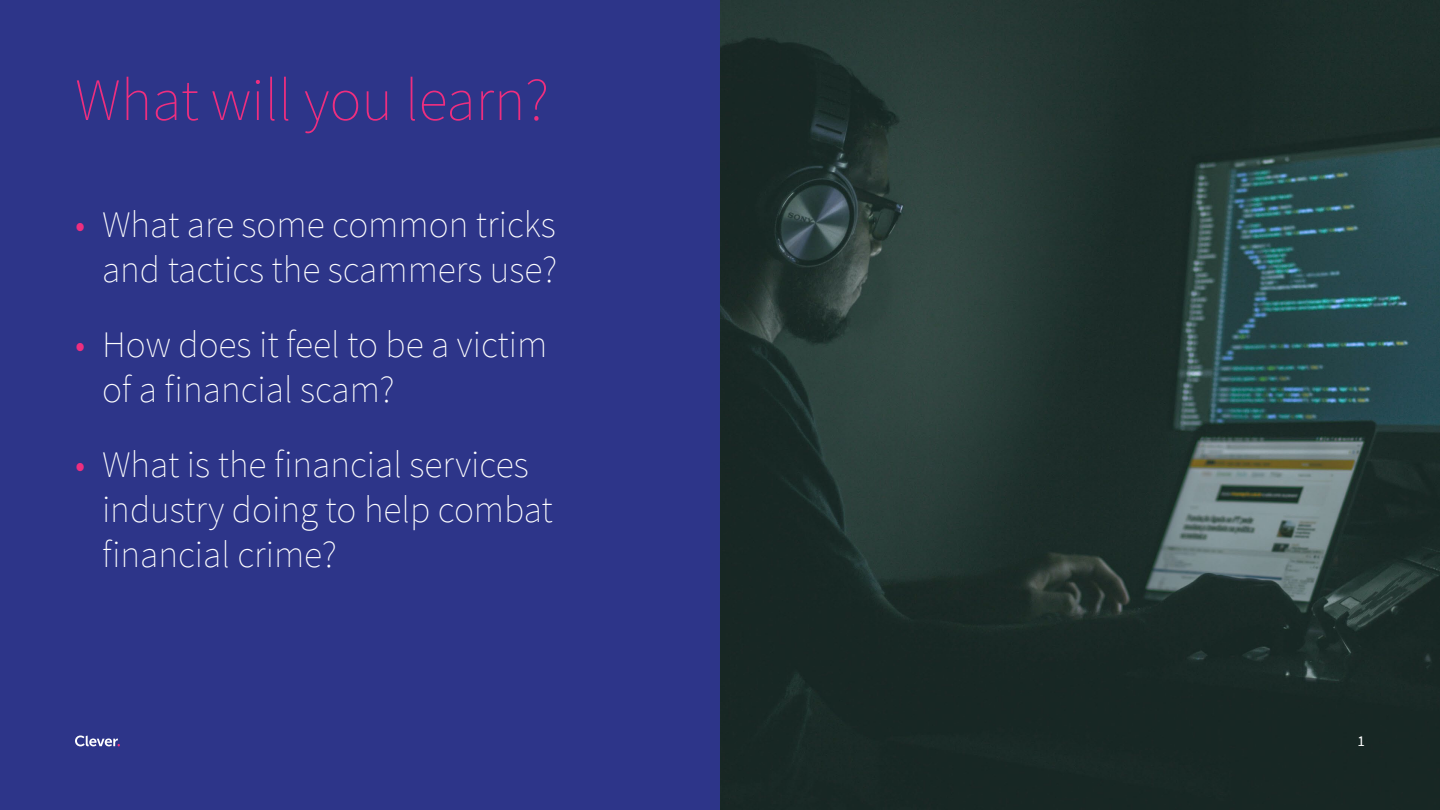
<style>
.page{position:relative;width:1440px;height:810px;background:#2d3589}
.page>*{position:absolute;margin:0;border:0;box-sizing:border-box;transform-origin:0 0}
.t1{font:200 60px "Source Sans Pro";color:#ee2e7f}
.t2{font:200 37.5px/45px "Source Sans Pro";color:#fff}
.t3{font:15px "Source Sans Pro";color:#fff}
.s1{color:#ee2e7f}
</style>
<div class="page">
<svg style="left:75px;top:736px;width:45px;height:10px"></svg>
<img style="left:720px;top:0;width:720px;height:810px">
<h1 class="t1" style="left:75px;top:64px;width:476px">What will you learn?</h1>
<p class="t2" style="left:75px;top:203px;width:484px;text-align:right"><span class="s1">•</span> What are some common tricks and tactics the scammers use?</p>
<p class="t2" style="left:102px;top:323px;width:447px;text-indent:-27px"><span class="s1">•</span> How does it feel to be a victim of a financial scam?</p>
<p class="t2" style="left:102px;top:443px;width:452px;text-indent:-27px"><span class="s1">•</span> What is the financial services industry doing to help combat financial crime?</p>
<p class="t3" style="left:1358px;top:732px;width:9px">1</p>
</div>
